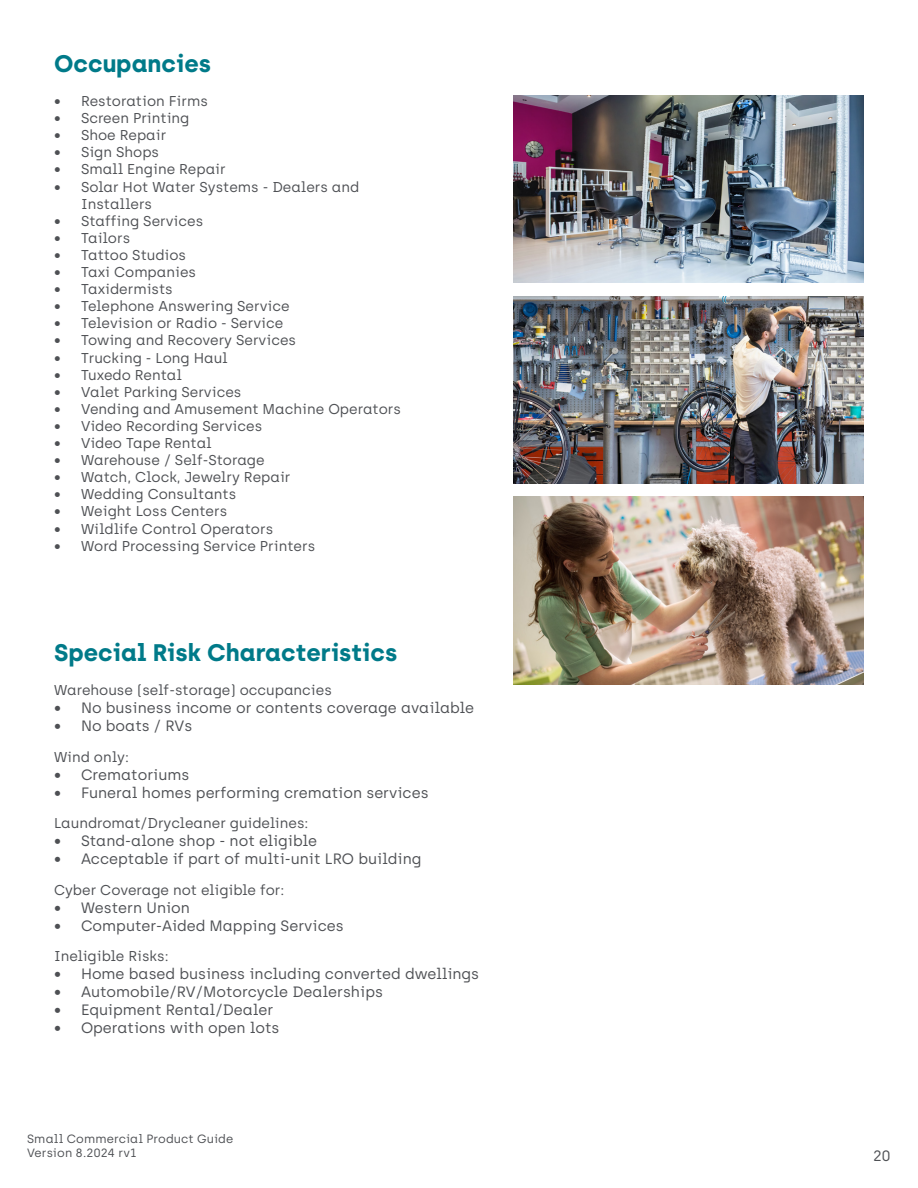
<style>
.page{position:relative;width:918px;height:1188px;background:#fff}
.page>*{position:absolute;margin:0;border:0;box-sizing:border-box;transform-origin:0 0}
.VR_Subtitle{font:700 24px "Archia";color:#007a89}
.t1{font:15px "Archia";color:#4e5054}
.Body{font:14.25px/17.1px "Archia";color:#4e5054}
.t2{font:12px/14.4px "Archia";letter-spacing:.005em;color:#4e5054}
</style>
<div class="page">
<img style="left:513px;top:95px;width:351px;height:188px">
<img style="left:513px;top:296px;width:351px;height:187px">
<img style="left:513px;top:497px;width:351px;height:187px">
<p class="VR_Subtitle" style="left:54px;top:49px;width:159px">Occupancies</p>
<p class="Body" style="left:54px;top:92px;width:155px">• Restoration Firms</p>
<p class="Body" style="left:54px;top:110px;width:137px">• Screen Printing</p>
<p class="Body" style="left:54px;top:127px;width:114px">• Shoe Repair</p>
<p class="Body" style="left:54px;top:144px;width:107px">• Sign Shops</p>
<p class="Body" style="left:54px;top:161px;width:173px">• Small Engine Repair</p>
<p class="Body" style="left:81px;top:178px;width:280px;text-indent:-27px">• Solar Hot Water Systems - Dealers and<br>Installers</p>
<p class="Body" style="left:54px;top:212px;width:151px">• Staffing Services</p>
<p class="Body" style="left:54px;top:229px;width:78px">• Tailors</p>
<p class="Body" style="left:54px;top:246px;width:134px">• Tattoo Studios</p>
<p class="Body" style="left:54px;top:263px;width:144px">• Taxi Companies</p>
<p class="Body" style="left:54px;top:281px;width:120px">• Taxidermists</p>
<p class="Body" style="left:54px;top:298px;width:237px">• Telephone Answering Service</p>
<p class="Body" style="left:54px;top:315px;width:231px">• Television or Radio - Service</p>
<p class="Body" style="left:54px;top:332px;width:244px">• Towing and Recovery Services</p>
<p class="Body" style="left:54px;top:349px;width:175px">• Trucking - Long Haul</p>
<p class="Body" style="left:54px;top:366px;width:130px">• Tuxedo Rental</p>
<p class="Body" style="left:54px;top:383px;width:189px">• Valet Parking Services</p>
<p class="Body" style="left:54px;top:400px;width:349px">• Vending and Amusement Machine Operators</p>
<p class="Body" style="left:54px;top:417px;width:210px">• Video Recording Services</p>
<p class="Body" style="left:54px;top:434px;width:159px">• Video Tape Rental</p>
<p class="Body" style="left:54px;top:452px;width:212px">• Warehouse / Self-Storage</p>
<p class="Body" style="left:54px;top:469px;width:238px">• Watch, Clock, Jewelry Repair</p>
<p class="Body" style="left:54px;top:486px;width:184px">• Wedding Consultants</p>
<p class="Body" style="left:54px;top:503px;width:175px">• Weight Loss Centers</p>
<p class="Body" style="left:54px;top:520px;width:221px">• Wildlife Control Operators</p>
<p class="Body" style="left:54px;top:537px;width:263px">• Word Processing Service Printers</p>
<p class="VR_Subtitle" style="left:54px;top:637px;width:345px">Special Risk Characteristics</p>
<p class="Body" style="left:54px;top:681px;width:279px">Warehouse (self-storage) occupancies</p>
<p class="t1" style="left:54px;top:699px;width:422px">• No business income or contents coverage available</p>
<p class="t1" style="left:54px;top:717px;width:140px">• No boats / RVs</p>
<p class="Body" style="left:54px;top:748px;width:77px">Wind only:</p>
<p class="t1" style="left:54px;top:765px;width:137px">• Crematoriums</p>
<p class="t1" style="left:54px;top:783px;width:376px">• Funeral homes performing cremation services</p>
<p class="Body" style="left:54px;top:815px;width:256px">Laundromat/Drycleaner guidelines:</p>
<p class="t1" style="left:54px;top:832px;width:265px">• Stand-alone shop - not eligible</p>
<p class="t1" style="left:54px;top:850px;width:369px">• Acceptable if part of multi-unit LRO building</p>
<p class="Body" style="left:54px;top:881px;width:232px">Cyber Coverage not eligible for:</p>
<p class="t1" style="left:54px;top:899px;width:138px">• Western Union</p>
<p class="t1" style="left:54px;top:917px;width:291px">• Computer-Aided Mapping Services</p>
<p class="Body" style="left:54px;top:948px;width:116px">Ineligible Risks:</p>
<p class="t1" style="left:54px;top:965px;width:427px">• Home based business including converted dwellings</p>
<p class="t1" style="left:54px;top:983px;width:331px">• Automobile/RV/Motorcycle Dealerships</p>
<p class="t1" style="left:54px;top:1001px;width:221px">• Equipment Rental/Dealer</p>
<p class="t1" style="left:54px;top:1019px;width:227px">• Operations with open lots</p>
<p class="t2" style="left:27px;top:1131px;width:208px">Small Commercial Product Guide<br>Version 8.2024 rv1</p>
<p class="t1" style="left:873px;top:1146px;width:19px">20</p>
</div>
